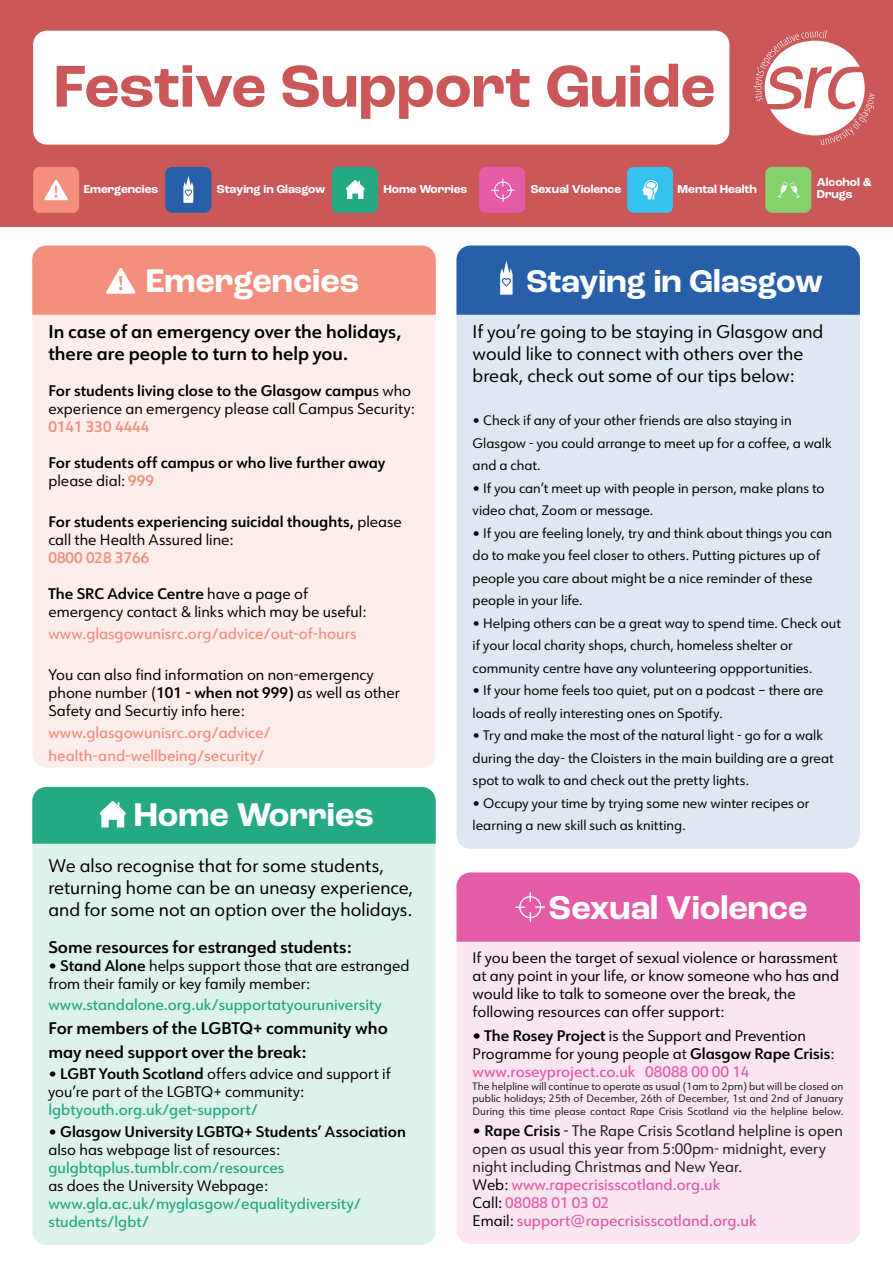
<style>
.page{position:relative;width:893px;height:1263px;background:#fff}
.page>*{position:absolute;margin:0;border:0;box-sizing:border-box;transform-origin:0 0}
.t1{font:700 61.95px "Roc Grotesk";color:#cb5859}
.t2{font:700 34.5px "Roc Grotesk";color:#fff}
.t3{font:700 33px "Roc Grotesk";color:#fff}
.t4{font:18px/21.6px "URW Form";color:#000}
.t5{font:600 18px/21.6px "URW Form";color:#000}
.t6{font:600 16.5px/24px "URW Form";color:#000}
.t7{font:15px/18px "URW Form";color:#000}
.t8{font:15px/18px "URW Form";color:#1d1d1b}
.t9{font:600 15px/18px "URW Form";color:#000}
.t10{font:500 15px/18px "URW Form";color:#25a984}
.t11{font:500 15px/22.5px "URW Form";color:#f48e7d}
.t12{font:600 15px "URW Form";color:#f48e7d}
.t13{font:13.5px/22.5px "URW Form";color:#000}
.t14{font:700 12px/12px "Roc Grotesk";color:#fff}
.t15{font:10.5px/12.6px "URW Form";color:#1d1d1b;text-align:justify}
.s1{font-weight:600}
.s2{font-weight:400}
.s3{color:#f48e7d}
.s4{font-weight:500;color:#e45ba6}
.s5{color:#000}
.s6{font-weight:600;color:#000}
</style>
<div class="page">
<div style="left:0;top:0;width:893px;height:227px;background:#cb5859"></div>
<div style="left:33px;top:31px;width:696px;height:114px;background:#fff;border-radius:14px"></div>
<svg style="left:753px;top:30px;width:122px;height:115px"></svg>
<div style="left:33px;top:167px;width:46px;height:46px;background:#f48e7d;border-radius:7px"></div>
<div style="left:627px;top:167px;width:46px;height:46px;background:#36c2ef;border-radius:7px"></div>
<div style="left:765px;top:167px;width:46px;height:46px;background:#86d16d;border-radius:7px"></div>
<svg style="left:44px;top:179px;width:24px;height:21px"></svg>
<svg style="left:642px;top:180px;width:16px;height:19px"></svg>
<svg style="left:777px;top:182px;width:23px;height:16px"></svg>
<div style="left:32px;top:315px;width:404px;height:453px;background:#fdeeeb"></div>
<div style="left:165px;top:167px;width:46px;height:46px;background:#2760a9;border-radius:7px"></div>
<svg style="left:183px;top:176px;width:10px;height:27px"></svg>
<div style="left:332px;top:167px;width:46px;height:46px;background:#25a984;border-radius:7px"></div>
<svg style="left:346px;top:180px;width:19px;height:19px"></svg>
<div style="left:456px;top:246px;width:404px;height:603px;background:#dee7f2;border-radius:14px"></div>
<div style="left:32px;top:246px;width:404px;height:69px;background:#f48e7d"></div>
<div style="left:456px;top:246px;width:404px;height:69px;background:#2760a9"></div>
<div style="left:32px;top:787px;width:404px;height:458px;background:#def2ec;border-radius:14px"></div>
<div style="left:32px;top:787px;width:404px;height:57px;background:#25a984"></div>
<div style="left:479px;top:167px;width:46px;height:46px;background:#e45ba6;border-radius:7px"></div>
<div style="left:456px;top:872px;width:404px;height:372px;background:#fae6f1;border-radius:14px"></div>
<svg style="left:491px;top:179px;width:24px;height:23px"></svg>
<div style="left:456px;top:872px;width:404px;height:70px;background:#e45ba6"></div>
<h1 class="t1" style="left:54px;top:48px;width:663px">Festive Support Guide</h1>
<p class="t14" style="left:84px;top:184px;width:76px">Emergencies</p>
<p class="t14" style="left:678px;top:184px;width:81px">Mental Health</p>
<p class="t14" style="left:217px;top:184px;width:110px">Staying in Glasgow</p>
<p class="t14" style="left:383px;top:184px;width:85px">Home Worries</p>
<p class="t14" style="left:531px;top:184px;width:92px">Sexual Violence</p>
<p class="t14" style="left:817px;top:176px;width:56px">Alcohol &amp;<br>Drugs</p>
<h2 class="t2" style="left:146px;top:259px;width:215px">Emergencies</h2>
<h3 class="t5" style="left:48px;top:321px;width:354px">In case of an emergency over the holidays, there are people to turn to help you.</h3>
<p class="t7" style="left:48px;top:381px;width:368px"><span class="s1">For students living close to the Glasgow campu</span>s who experience an emergency please call Campus Security:</p>
<p class="t12" style="left:48px;top:416px;width:102px">0141 330 4444</p>
<p class="t9" style="left:48px;top:454px;width:338px">For students off campus or who live further away <span class="s2">please dial:</span> <span class="s3">999</span></p>
<p class="t9" style="left:48px;top:512px;width:355px">For students experiencing suicidal thoughts, <span class="s2">please call the Health Assured line:</span></p>
<p class="t12" style="left:48px;top:547px;width:102px">0800 028 3766</p>
<p class="t7" style="left:48px;top:584px;width:319px"><span class="s1">The SRC Advice Centre</span> have a page of emergency contact &amp; links which may be useful:</p>
<p class="t11" style="left:48px;top:622px;width:310px">www.glasgowunisrc.org/advice/out-of-hours</p>
<p class="t7" style="left:48px;top:665px;width:353px">You can also find information on non-emergency phone number (<span class="s1">101 - when not 999)</span> as well as other<br>Safety and Securtiy info here:</p>
<p class="t11" style="left:48px;top:721px;width:224px">www.glasgowunisrc.org/advice/ health-and-wellbeing/security/</p>
<h2 class="t2" style="left:134px;top:793px;width:242px">Home Worries</h2>
<h3 class="t4" style="left:48px;top:855px;width:366px">We also recognise that for some students, returning home can be an uneasy experience, and for some not an option over the holidays.</h3>
<p class="t6" style="left:48px;top:936px;width:304px">Some resources for estranged students:</p>
<p class="t7" style="left:48px;top:956px;width:363px">• <span class="s1">Stand Alone</span> helps support those that are estranged from their family or key family member:</p>
<p class="t10" style="left:48px;top:995px;width:335px">www.standalone.org.uk/supportatyouruniversity</p>
<p class="t6" style="left:48px;top:1017px;width:341px">For members of the LGBTQ+ community who may need support over the break:</p>
<p class="t7" style="left:48px;top:1064px;width:344px">• <span class="s1">LGBT Youth Scotland</span> offers advice and support if you’re part of the LGBTQ+ community:</p>
<p class="t10" style="left:48px;top:1100px;width:211px">lgbtyouth.org.uk/get-support/</p>
<p class="t9" style="left:48px;top:1122px;width:359px"><span class="s2">•</span> Glasgow University LGBTQ+ Students’ Association <span class="s2">also has webpage list of resources:</span></p>
<p class="t10" style="left:48px;top:1157px;width:237px">gulgbtqplus.tumblr.com/resources</p>
<p class="t7" style="left:48px;top:1175px;width:221px">as does the University Webpage:</p>
<p class="t10" style="left:48px;top:1193px;width:314px">www.gla.ac.uk/myglasgow/equalitydiversity/ students/lgbt/</p>
<h3 class="t3" style="left:526px;top:260px;width:298px">Staying in Glasgow</h3>
<h3 class="t4" style="left:473px;top:321px;width:352px">If you’re going to be staying in Glasgow and would like to connect with others over the break, check out some of our tips below:</h3>
<p class="t13" style="left:473px;top:409px;width:360px">• Check if any of your other friends are also staying in<br>Glasgow - you could arrange to meet up for a coffee, a walk and a chat.</p>
<p class="t13" style="left:473px;top:476px;width:353px">• If you can’t meet up with people in person, make plans to video chat, Zoom or message.</p>
<p class="t13" style="left:473px;top:521px;width:361px">• If you are feeling lonely, try and think about things you can do to make you feel closer to others. Putting pictures up of people you care about might be a nice reminder of these people in your life.</p>
<p class="t13" style="left:473px;top:611px;width:370px">• Helping others can be a great way to spend time. Check out if your local charity shops, church, homeless shelter or community centre have any volunteering oppportunities.</p>
<p class="t13" style="left:473px;top:679px;width:352px">• If your home feels too quiet, put on a podcast – there are loads of really interesting ones on Spotify.</p>
<p class="t13" style="left:473px;top:724px;width:362px">• Try and make the most of the natural light - go for a walk during the day- the Cloisters in the main building are a great spot to walk to and check out the pretty lights.</p>
<p class="t13" style="left:473px;top:791px;width:339px">• Occupy your time by trying some new winter recipes or</p>
<p class="t13" style="left:473px;top:814px;width:215px">learning a new skill such as knitting.</p>
<h2 class="t2" style="left:549px;top:886px;width:260px">Sexual Violence</h2>
<p class="t7" style="left:473px;top:948px;width:368px">If you been the target of sexual violence or harassment at any point in your life, or know someone who has and would like to talk to someone over the break, the following resources can offer support:</p>
<p class="t7" style="left:473px;top:1026px;width:363px"><span class="s1">• The Rosey Project</span> is the Support and Prevention<br>Programme for young people at <span class="s1">Glasgow Rape Crisis</span>: <span class="s4">www.roseyproject.co.uk 08088 00 00 14</span></p>
<p class="t15" style="left:473px;top:1079px;width:372px">The helpline will continue to operate as usual (1am to 2pm) but will be closed on public holidays; 25th of December, 26th of December, 1st and 2nd of January During this time please contact Rape Crisis Scotland via the helpline below.</p>
<p class="t8" style="left:473px;top:1121px;width:372px"><span class="s5">•</span> <span class="s6">Rape Crisis</span> <span class="s5">-</span> The Rape Crisis Scotland helpline is open open as usual this year from 5:00pm- midnight, every night including Christmas and New Year.<br><span class="s5">Web:</span> <span class="s4">www.rapecrisisscotland.org.uk<br></span><span class="s5">Call:</span> <span class="s4">08088 01 03 02<br></span><span class="s5">Email:</span> <span class="s4">support@rapecrisisscotland.org.uk</span></p>
</div>
